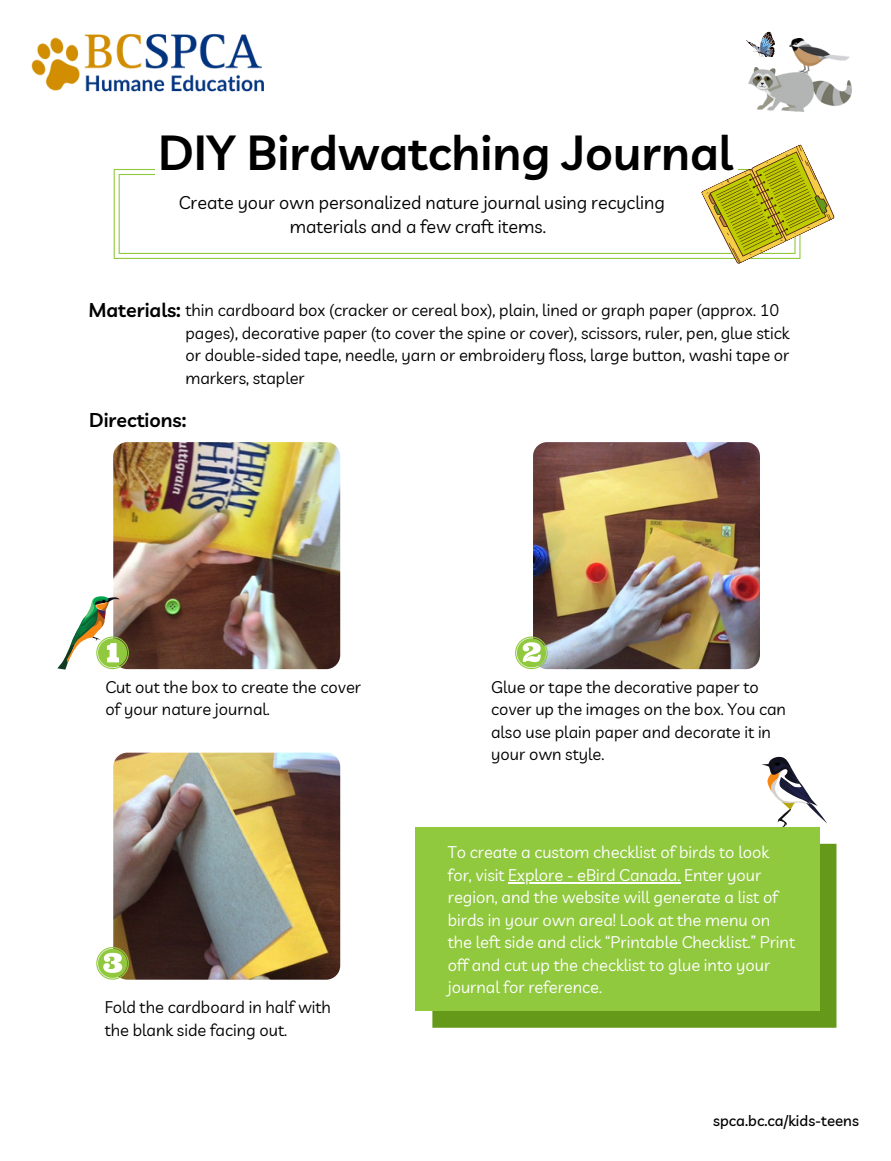
<style>
.page{position:relative;width:891px;height:1161px;background:#fff}
.page>*{position:absolute;margin:0;border:0;box-sizing:border-box;transform-origin:0 0}
.t1{font:600 48px "Livvic";color:#000}
.t2{font:600 19.5px "Livvic";color:#000}
.t3{font:18px/24.8px "Livvic";color:#000;text-align:center}
.t4{font:16.5px/22.5px "Livvic";color:#000}
.t5{font:16.5px/22.5px "Livvic";color:#fff}
.t6{font:500 15px "Livvic";color:#000}
</style>
<div class="page">
<svg style="left:746px;top:32px;width:29px;height:25px"></svg>
<img style="left:748px;top:67px;width:104px;height:44px">
<img style="left:789px;top:39px;width:60px;height:35px">
<img style="left:31px;top:33px;width:232px;height:59px">
<img style="left:113px;top:753px;width:227px;height:227px;border-radius:14px">
<img style="left:533px;top:442px;width:227px;height:227px;border-radius:14px">
<svg style="left:515px;top:637px;width:33px;height:32px"></svg>
<img style="left:113px;top:442px;width:227px;height:227px;border-radius:14px">
<svg style="left:96px;top:947px;width:33px;height:33px"></svg>
<div style="left:432px;top:844px;width:404px;height:184px;background:#65991a"></div>
<div style="left:416px;top:827px;width:404px;height:184px;background:#90c83e"></div>
<svg style="left:114px;top:169px;width:586px;height:90px"></svg>
<div style="left:155px;top:105px;width:583px;height:77px;background:#fff"></div>
<svg style="left:700px;top:144px;width:135px;height:120px"></svg>
<svg style="left:761px;top:756px;width:66px;height:71px"></svg>
<img style="left:57px;top:595px;width:72px;height:74px">
<hr style="left:508px;top:882px;width:172px;height:1px;background:#fff">
<p class="t1" style="left:158px;top:122px;width:576px">DIY Birdwatching Journal</p>
<p class="t3" style="left:179px;top:189px;width:487px">Create your own personalized nature journal using recycling materials and a few craft items.</p>
<p class="t2" style="left:88px;top:297px;width:94px">Materials:</p>
<p class="t4" style="left:185px;top:299px;width:606px">thin cardboard box (cracker or cereal box), plain, lined or graph paper (approx. 10 pages), decorative paper (to cover the spine or cover), scissors, ruler, pen, glue stick or double-sided tape, needle, yarn or embroidery floss, large button, washi tape or markers, stapler</p>
<p class="t2" style="left:89px;top:407px;width:99px">Directions:</p>
<p class="t4" style="left:105px;top:675px;width:257px">Cut out the box to create the cover of your nature journal.</p>
<p class="t4" style="left:105px;top:996px;width:228px">Fold the cardboard in half with the blank side facing out.</p>
<p class="t4" style="left:491px;top:675px;width:296px">Glue or tape the decorative paper to cover up the images on the box. You can also use plain paper and decorate it in your own style.</p>
<p class="t5" style="left:448px;top:841px;width:349px">To create a custom checklist of birds to look for, visit Explore - eBird Canada. Enter your region, and the website will generate a list of birds in your own area! Look at the menu on the left side and click “Printable Checklist.” Print off and cut up the checklist to glue into your journal for reference.</p>
<p class="t6" style="left:713px;top:1111px;width:147px">spca.bc.ca/kids-teens</p>
</div>
